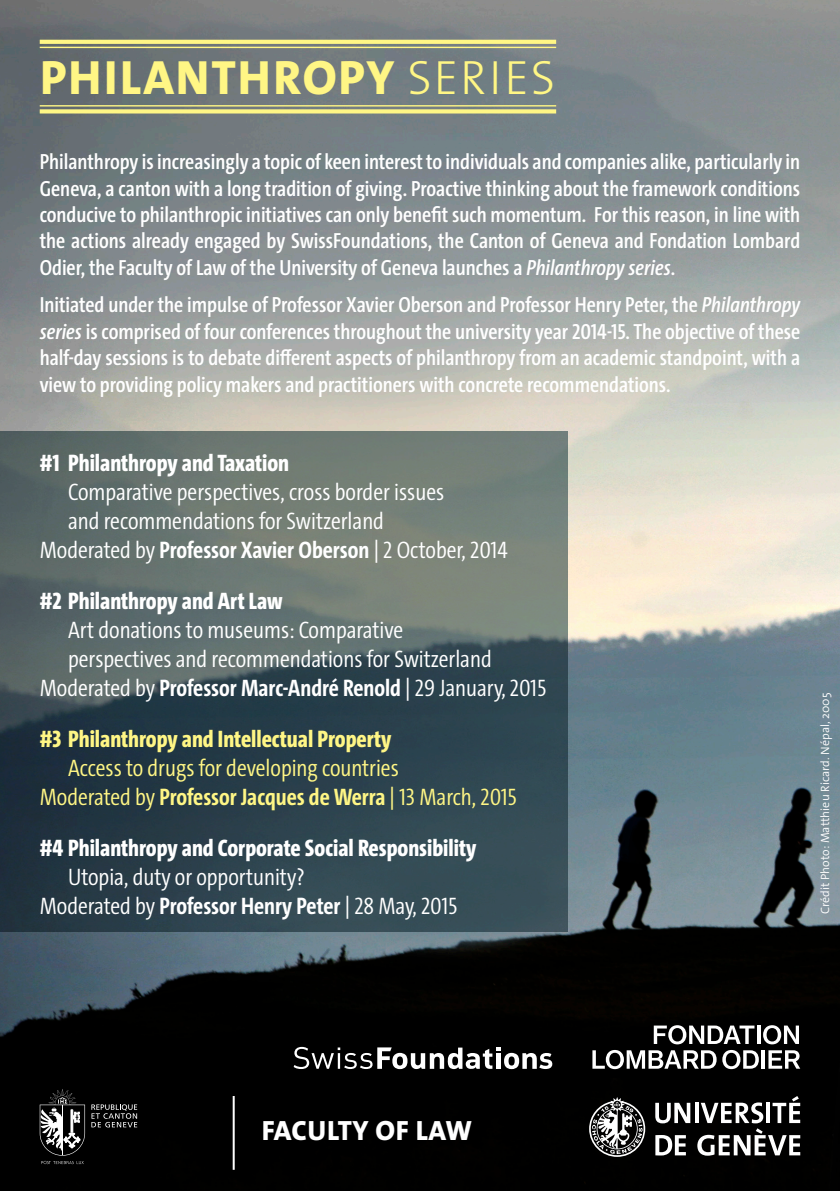
<style>
.page{position:relative;width:840px;height:1191px;background:#fff}
.page>*{position:absolute;margin:0;border:0;box-sizing:border-box;transform-origin:0 0}
.t1{font:800 48.4px "The Sans Os F";letter-spacing:.04em;color:#fff685}
.t2{font:800 28px "The Sans Os F";letter-spacing:.02em;color:#fff}
.t3{font:300 24px "The Sans Cd LF4";color:#fff}
.t4{font:800 24px "The Sans Cd LF8";color:#fff}
.t5{font:300 24px "The Sans Cd LF4";color:#fff685}
.t6{font:800 24px "The Sans Cd LF8";color:#fff685}
.t7{font:600 22px/26.4px "The Sans Cd LF6";color:#fff;text-align:justify}
.t8{font:300 12px "The Sans Os F";color:#fff}
.s1{font-weight:300}
.s2{font-style:italic}
.s3{font-family:"The Sans Cd LF7";font-weight:700}
</style>
<div class="page">
<img style="left:0;top:0;width:839px;height:1191px">
<svg style="left:0;top:431px;width:567px;height:500px;background:#48595d"></svg>
<hr style="left:40px;top:105px;width:516px;height:1px;background:#fff685">
<svg style="left:40px;top:109px;width:516px;height:4px;background:#f3ec84"></svg>
<hr style="left:40px;top:47px;width:516px;height:1px;background:#fff685">
<svg style="left:40px;top:40px;width:516px;height:4px;background:#fbf284"></svg>
<svg style="left:653px;top:1025px;width:101px;height:19px"></svg>
<svg style="left:756px;top:1025px;width:4px;height:19px"></svg>
<svg style="left:762px;top:1025px;width:36px;height:19px"></svg>
<svg style="left:592px;top:1050px;width:124px;height:19px"></svg>
<svg style="left:722px;top:1050px;width:36px;height:19px"></svg>
<hr style="left:761px;top:1050px;width:3px;height:18px;background:#fff">
<svg style="left:768px;top:1050px;width:31px;height:18px"></svg>
<svg style="left:588px;top:1097px;width:57px;height:59px"></svg>
<svg style="left:655px;top:1102px;width:35px;height:21px"></svg>
<svg style="left:694px;top:1102px;width:3px;height:21px"></svg>
<svg style="left:655px;top:1135px;width:30px;height:20px"></svg>
<svg style="left:697px;top:1096px;width:102px;height:59px"></svg>
<svg style="left:293px;top:1046px;width:259px;height:23px"></svg>
<svg style="left:91px;top:1104px;width:46px;height:23px"></svg>
<svg style="left:40px;top:1088px;width:45px;height:76px;background:#424242"></svg>
<hr style="left:232px;top:1096px;width:2px;height:73px;background:#fff">
<p class="t1" style="left:40px;top:46px;width:516px">PHILANTHROPY <span class="s1">SERIES</span></p>
<p class="t7" style="left:40px;top:148px;width:761px">Philanthropy is increasingly a topic of keen interest to individuals and companies alike, particularly in Geneva, a canton with a long tradition of giving. Proactive thinking about the framework conditions conducive to philanthropic initiatives can only benefit such momentum. For this reason, in line with the actions already engaged by SwissFoundations, the Canton of Geneva and Fondation Lombard Odier, the Faculty of Law of the University of Geneva launches a <span class="s2">Philanthropy series</span>.</p>
<p class="t7" style="left:40px;top:291px;width:761px">Initiated under the impulse of Professor Xavier Oberson and Professor Henry Peter, the <span class="s2">Philanthropy series</span> is comprised of four conferences throughout the university year 2014-15. The objective of these half-day sessions is to debate different aspects of philanthropy from an academic standpoint, with a view to providing policy makers and practitioners with concrete recommendations.</p>
<p class="t4" style="left:40px;top:448px;width:251px">#1 Philanthropy and Taxation</p>
<p class="t3" style="left:68px;top:476px;width:377px">Comparative perspectives, cross border issues</p>
<p class="t3" style="left:68px;top:505px;width:317px">and recommendations for Switzerland</p>
<p class="t3" style="left:40px;top:534px;width:469px">Moderated by <span class="s3">Professor Xavier Oberson</span> | 2 October, 2014</p>
<p class="t4" style="left:40px;top:585px;width:244px">#2 Philanthropy and Art Law</p>
<p class="t3" style="left:68px;top:614px;width:336px">Art donations to museums: Comparative</p>
<p class="t3" style="left:68px;top:643px;width:425px">perspectives and recommendations for Switzerland</p>
<p class="t3" style="left:40px;top:672px;width:508px">Moderated by <span class="s3">Professor Marc-André Renold</span> | 29 January, 2015</p>
<p class="t6" style="left:40px;top:723px;width:353px">#3 Philanthropy and Intellectual Property</p>
<p class="t5" style="left:68px;top:752px;width:332px">Access to drugs for developing countries</p>
<p class="t5" style="left:40px;top:781px;width:478px">Moderated by <span class="s3">Professor Jacques de Werra</span> | 13 March, 2015</p>
<p class="t4" style="left:40px;top:832px;width:437px">#4 Philanthropy and Corporate Social Responsibility</p>
<p class="t3" style="left:68px;top:861px;width:238px">Utopia, duty or opportunity?</p>
<p class="t3" style="left:40px;top:890px;width:419px">Moderated by <span class="s3">Professor Henry Peter</span> | 28 May, 2015</p>
<p class="t8" style="left:816px;top:913px;width:223px;rotate:-90deg">Crédit Photo: Matthieu Ricard. Népal, 2005</p>
<p class="t2" style="left:261px;top:1112px;width:212px">FACULTY OF LAW</p>
</div>
